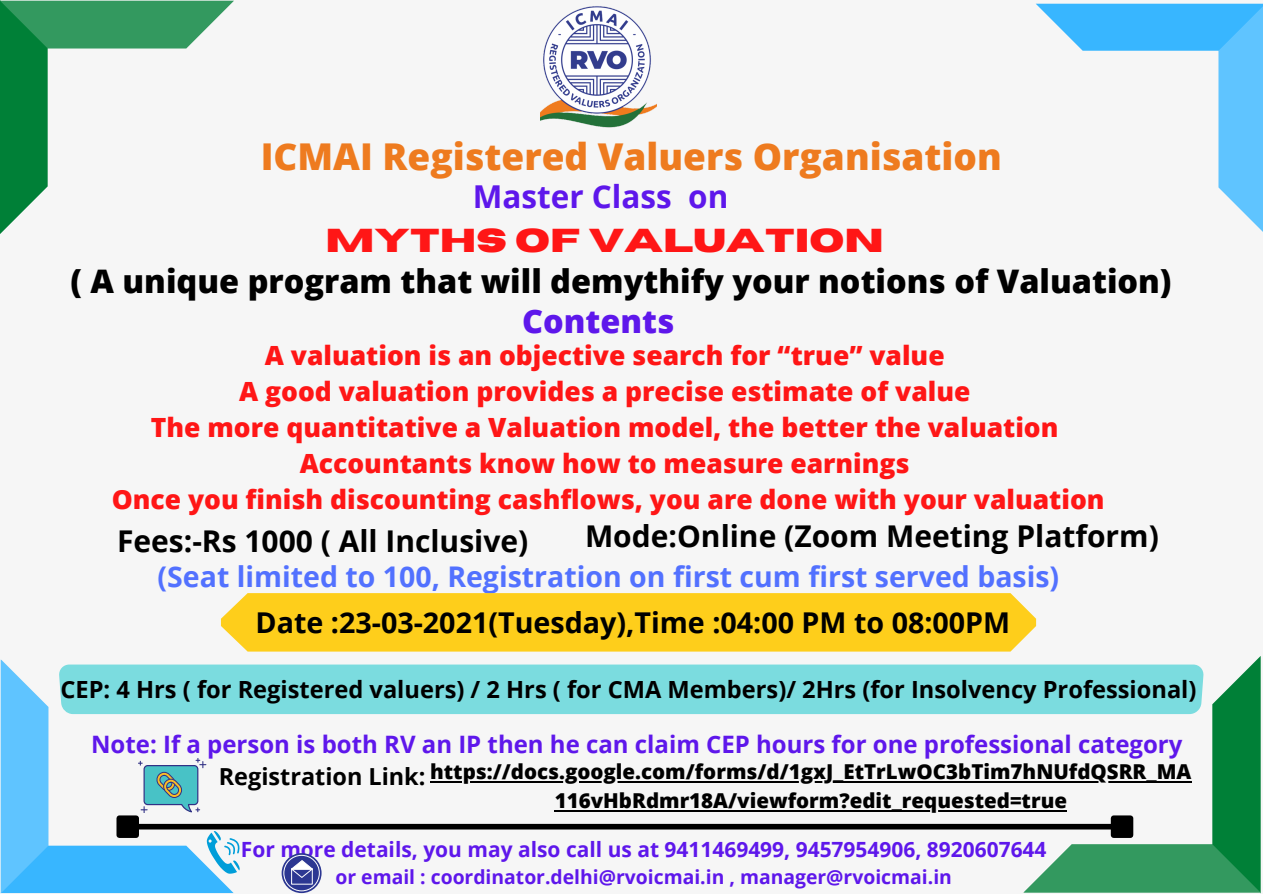
<style>
.page{position:relative;width:1263px;height:894px;background:#fff}
.page>*{position:absolute;margin:0;border:0;box-sizing:border-box;transform-origin:0 0}
.t1{font:800 36.9px "Open Sans";color:#ee7b1f}
.t2{font:700 33px "Horizon";color:#ff1616}
.t3{font:800 32.4px "Open Sans";color:#000}
.t4{font:800 32.4px "Open Sans";color:#5e17eb}
.t5{font:700 31.5px "Open Sans";color:#5e17eb}
.t6{font:700 30px "Open Sans";color:#000}
.t7{font:700 28.65px "Open Sans";color:#000}
.t8{font:700 28.5px "Open Sans";color:#5271ff}
.t9{font:800 26.4px "Open Sans";color:#ff1616}
.t10{font:700 24px "Open Sans";color:#5e17eb}
.t11{font:700 23.7px "Open Sans";color:#000}
.t12{font:700 23.4px "Open Sans";color:#000}
.t13{font:700 21px "Open Sans";color:#5e17eb}
.t14{font:800 20.55px/28.5px "Open Sans";color:#000;text-align:center}
.t15{font:700 19.35px "Open Sans";color:#5e17eb}
</style>
<div class="page">
<div style="left:0;top:0;width:1263px;height:893px;background:#f6f6f6"></div>
<img style="left:540px;top:6px;width:116px;height:122px">
<svg style="left:0;top:0;width:234px;height:234px"></svg>
<svg style="left:0;top:1px;width:234px;height:47px;background:#419f69"></svg>
<svg style="left:1023px;top:656px;width:238px;height:237px"></svg>
<svg style="left:1023px;top:844px;width:238px;height:48px;background:#43a06b"></svg>
<svg style="left:0;top:659px;width:234px;height:234px"></svg>
<svg style="left:1px;top:659px;width:47px;height:234px;background:#6ac7fe"></svg>
<svg style="left:1036px;top:4px;width:182px;height:47px;background:#51befd"></svg>
<svg style="left:1218px;top:4px;width:45px;height:228px;background:#6ac7fe"></svg>
<div style="left:221px;top:593px;width:815px;height:58px;background:#fece1b"></div>
<div style="left:59px;top:664px;width:1145px;height:49px;background:#7bdcdf"></div>
<svg style="left:282px;top:852px;width:40px;height:40px"></svg>
<div style="left:283px;top:854px;width:37px;height:37px;border:1px solid #fff;border-radius:50%"></div>
<div style="left:291px;top:868px;width:22px;height:16px;border:1px solid #fff"></div>
<svg style="left:289px;top:859px;width:26px;height:19px"></svg>
<svg style="left:207px;top:830px;width:33px;height:43px"></svg>
<svg style="left:138px;top:758px;width:68px;height:54px"></svg>
<div style="left:139px;top:823px;width:972px;height:6px;background:#000"></div>
<div style="left:119px;top:818px;width:17px;height:16px;background:#000"></div>
<div style="left:116px;top:815px;width:23px;height:22px;border:6px solid #000"></div>
<div style="left:1114px;top:818px;width:16px;height:16px;background:#000"></div>
<div style="left:1111px;top:815px;width:22px;height:22px;border:6px solid #000"></div>
<hr style="left:430px;top:781px;width:762px;height:2px;background:#000">
<hr style="left:555px;top:809px;width:512px;height:2px;background:#000">
<p class="t1" style="left:261px;top:130px;width:742px">ICMAI Registered Valuers Organisation</p>
<p class="t5" style="left:473px;top:174px;width:257px">Master Class on</p>
<p class="t2" style="left:325px;top:224px;width:560px">MYTHS OF VALUATION</p>
<p class="t3" style="left:70px;top:258px;width:1103px">( A unique program that will demythify your notions of Valuation)</p>
<p class="t4" style="left:522px;top:298px;width:154px">Contents</p>
<p class="t9" style="left:265px;top:336px;width:681px">A valuation is an objective search for “true” value</p>
<p class="t9" style="left:239px;top:372px;width:733px">A good valuation provides a precise estimate of value</p>
<p class="t9" style="left:151px;top:408px;width:909px">The more quantitative a Valuation model, the better the valuation</p>
<p class="t9" style="left:300px;top:444px;width:611px">Accountants know how to measure earnings</p>
<p class="t9" style="left:112px;top:480px;width:994px">Once you finish discounting cashflows, you are done with your valuation</p>
<p class="t6" style="left:117px;top:520px;width:413px">Fees:-Rs 1000 ( All Inclusive)</p>
<p class="t6" style="left:585px;top:515px;width:575px">Mode:Online (Zoom Meeting Platform)</p>
<p class="t8" style="left:158px;top:556px;width:903px">(Seat limited to 100, Registration on first cum first served basis)</p>
<p class="t7" style="left:256px;top:602px;width:756px">Date :23-03-2021(Tuesday),Time :04:00 PM to 08:00PM</p>
<p class="t11" style="left:60px;top:672px;width:1137px">CEP: 4 Hrs ( for Registered valuers) / 2 Hrs ( for CMA Members)/ 2Hrs (for Insolvency Professional)</p>
<p class="t10" style="left:91px;top:727px;width:1093px">Note: If a person is both RV an IP then he can claim CEP hours for one professional category</p>
<p class="t12" style="left:219px;top:760px;width:208px">Registration Link:</p>
<p class="t14" style="left:430px;top:757px;width:763px">https://docs.google.com/forms/d/1gxJ_EtTrLwOC3bTim7hNUfdQSRR_MA<br>116vHbRdmr18A/viewform?edit_requested=true</p>
<p class="t13" style="left:241px;top:833px;width:807px">For more details, you may also call us at 9411469499, 9457954906, 8920607644</p>
<p class="t15" style="left:335px;top:862px;width:618px">or email : coordinator.delhi@rvoicmai.in , manager@rvoicmai.in</p>
</div>
